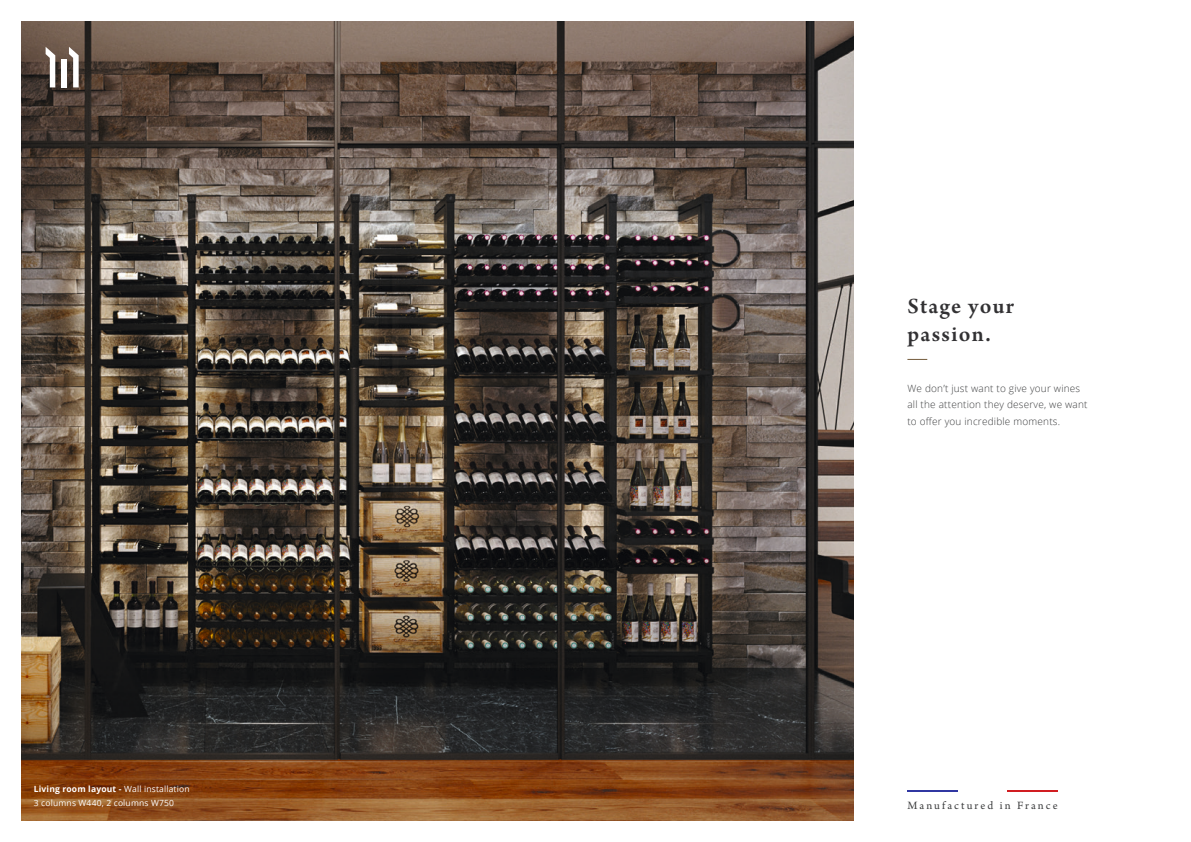
<style>
.page{position:relative;width:1191px;height:842px;background:#fff}
.page>*{position:absolute;margin:0;border:0;box-sizing:border-box;transform-origin:0 0}
.TITRE-TRAIT-BLOC_112{font:600 23px "Arno Pro";letter-spacing:.055em;color:#323133}
.Manufacturé_en_Franc{font:11.8px "Arno Pro";letter-spacing:.175em;color:#3e3f40}
.INTRO_-_suivant{font:300 10px/16.4px "Open Sans";letter-spacing:.02em;color:#3e3f40}
.INTRO_-_suivant-2{font:700 8.5px "Open Sans";letter-spacing:.02em;color:#fff}
.INTRO_-_suivant-3{font:8.5px "Open Sans";letter-spacing:.02em;color:#fff}
.s1{font-weight:400}
</style>
<div class="page">
<img style="left:21px;top:21px;width:832px;height:800px">
<svg style="left:907px;top:359px;width:20px;height:1px"></svg>
<svg style="left:46px;top:47px;width:9px;height:40px"></svg>
<svg style="left:69px;top:47px;width:10px;height:40px"></svg>
<div style="left:61px;top:59px;width:6px;height:28px;background:#fff"></div>
<hr style="left:907px;top:790px;width:50px;height:2px;background:#3037a2">
<hr style="left:1007px;top:790px;width:50px;height:2px;background:#d11d21">
<p class="INTRO_-_suivant-2" style="left:34px;top:783px;width:157px">Living room layout - <span class="s1">Wall installation</span></p>
<p class="INTRO_-_suivant-3" style="left:34px;top:797px;width:142px">3 columns W440, 2 columns W750</p>
<p class="TITRE-TRAIT-BLOC_112" style="left:907px;top:293px;width:108px">Stage your</p>
<p class="TITRE-TRAIT-BLOC_112" style="left:907px;top:320px;width:85px">passion.</p>
<p class="INTRO_-_suivant" style="left:907px;top:380px;width:182px">We don’t just want to give your wines all the attention they deserve, we want to offer you incredible moments.</p>
<p class="Manufacturé_en_Franc" style="left:907px;top:798px;width:152px">Manufactured in France</p>
</div>
